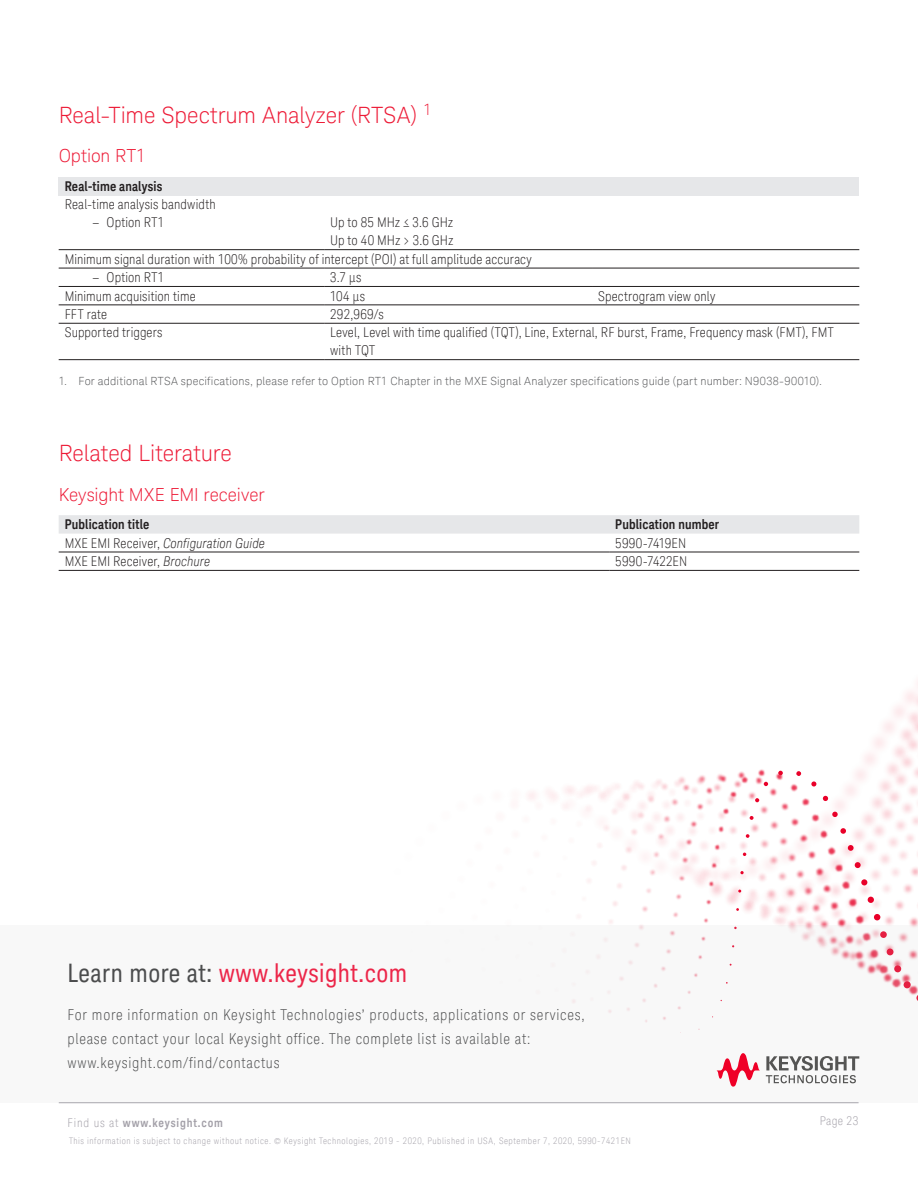
<style>
.page{position:relative;width:918px;height:1188px;background:#fff}
.page>*{position:absolute;margin:0;border:0;box-sizing:border-box;transform-origin:0 0}
.t1{font:25.5px "Keysight Sans Condensed";letter-spacing:.02em;color:#ec2649}
.K_Heading_1{font:300 22.5px "Keysight Sans";letter-spacing:-.005em;color:#ed1a36}
.K_Heading_2{font:300 18px "Keysight Sans";letter-spacing:-.005em;color:#ed1a36}
.t2{font:300 condensed 15px/24px "Keysight Sans";letter-spacing:.05em;color:#4b4c4d}
.K_Table_Text{font:300 condensed 13.5px/18px "Keysight Sans";letter-spacing:.015em;color:#231f20}
.K_Table_Heading_1{font:700 13.5px "Keysight Sans Condensed";letter-spacing:.01em;color:#231f20}
.K_Table_Text-2{font:italic 300 condensed 13.5px "Keysight Sans";letter-spacing:.005em;color:#231f20}
.t3{font:700 12px "Keysight Sans Condensed";letter-spacing:.07em;color:#a4a1a9}
.t4{font:300 condensed 12px "Keysight Sans";letter-spacing:.03em;color:#a4a1a9}
.t5{font:300 11.25px "Keysight Sans";letter-spacing:.015em;color:#57585a}
.t6{font:300 condensed 9px "Keysight Sans";letter-spacing:.06em;color:#a4a1a9}
.s1{font-stretch:normal}
.s2{font-style:normal}
.s3{font-style:italic}
.s4{color:#4b4c4d}
.s5{font-family:"Keysight Sans";font-weight:300;font-stretch:condensed}
</style>
<div class="page">
<img style="left:212px;top:551px;width:706px;height:375px">
<svg style="left:740px;top:871px;width:4px;height:3px"></svg>
<svg style="left:743px;top:852px;width:3px;height:4px"></svg>
<svg style="left:746px;top:834px;width:4px;height:4px"></svg>
<svg style="left:750px;top:816px;width:4px;height:4px"></svg>
<svg style="left:755px;top:798px;width:4px;height:4px"></svg>
<svg style="left:764px;top:782px;width:4px;height:4px"></svg>
<svg style="left:778px;top:771px;width:5px;height:4px"></svg>
<svg style="left:796px;top:771px;width:5px;height:5px"></svg>
<svg style="left:811px;top:781px;width:6px;height:6px"></svg>
<svg style="left:823px;top:796px;width:5px;height:5px"></svg>
<svg style="left:832px;top:812px;width:6px;height:5px"></svg>
<svg style="left:840px;top:828px;width:6px;height:6px"></svg>
<svg style="left:848px;top:845px;width:6px;height:6px"></svg>
<svg style="left:855px;top:862px;width:6px;height:6px"></svg>
<svg style="left:861px;top:879px;width:7px;height:7px"></svg>
<div style="left:867px;top:896px;width:7px;height:7px;background:#e90029;border-radius:50%"></div>
<div style="left:874px;top:914px;width:7px;height:7px;background:#e90029;border-radius:50%"></div>
<div style="left:0;top:926px;width:918px;height:177px;background:#f8f8f8"></div>
<svg style="left:766px;top:1056px;width:93px;height:27px"></svg>
<svg style="left:716px;top:1053px;width:44px;height:34px"></svg>
<div style="left:59px;top:177px;width:800px;height:18px;background:#e6e7e9"></div>
<hr style="left:59px;top:359px;width:265px;height:1px;background:#231f20">
<hr style="left:324px;top:359px;width:268px;height:1px;background:#231f20">
<hr style="left:592px;top:359px;width:267px;height:1px;background:#231f20">
<hr style="left:59px;top:323px;width:265px;height:1px;background:#231f20">
<hr style="left:324px;top:323px;width:268px;height:1px;background:#231f20">
<hr style="left:592px;top:323px;width:267px;height:1px;background:#231f20">
<hr style="left:59px;top:249px;width:265px;height:1px;background:#231f20">
<hr style="left:324px;top:249px;width:268px;height:1px;background:#231f20">
<hr style="left:592px;top:249px;width:267px;height:1px;background:#231f20">
<hr style="left:59px;top:268px;width:265px;height:1px;background:#231f20">
<hr style="left:324px;top:268px;width:268px;height:1px;background:#231f20">
<hr style="left:592px;top:268px;width:267px;height:1px;background:#231f20">
<hr style="left:59px;top:286px;width:265px;height:1px;background:#231f20">
<hr style="left:324px;top:286px;width:268px;height:1px;background:#231f20">
<hr style="left:592px;top:286px;width:267px;height:1px;background:#231f20">
<hr style="left:59px;top:304px;width:265px;height:1px;background:#231f20">
<hr style="left:324px;top:304px;width:268px;height:1px;background:#231f20">
<hr style="left:592px;top:304px;width:267px;height:1px;background:#231f20">
<div style="left:59px;top:515px;width:800px;height:19px;background:#e6e7e9"></div>
<hr style="left:59px;top:552px;width:550px;height:1px;background:#231f20">
<hr style="left:609px;top:552px;width:250px;height:1px;background:#231f20">
<hr style="left:59px;top:570px;width:550px;height:1px;background:#231f20">
<hr style="left:609px;top:570px;width:250px;height:1px;background:#231f20">
<p class="K_Heading_1" style="left:59px;top:102px;width:374px">Real-Time Spectrum Analyzer (RTSA) <sup>1</sup></p>
<p class="K_Heading_2" style="left:59px;top:145px;width:89px">Option RT1</p>
<p class="K_Table_Heading_1" style="left:65px;top:178px;width:99px">Real-time analysis</p>
<p class="K_Table_Text" style="left:65px;top:196px;width:153px">Real-time analysis bandwidth</p>
<p class="K_Table_Text" style="left:92px;top:214px;width:74px"><span class="s1">–</span> Option RT1</p>
<p class="K_Table_Text" style="left:330px;top:214px;width:124px">Up to 85 MHz ≤ 3.6 GHz</p>
<p class="K_Table_Text" style="left:330px;top:232px;width:125px">Up to 40 MHz &gt; 3.6 GHz</p>
<p class="K_Table_Text" style="left:65px;top:250px;width:469px">Minimum signal duration with 100% probability of intercept (POI) at full amplitude accuracy</p>
<p class="K_Table_Text" style="left:92px;top:268px;width:74px"><span class="s1">–</span> Option RT1</p>
<p class="K_Table_Text" style="left:330px;top:268px;width:33px">3.7 μs</p>
<p class="K_Table_Text" style="left:65px;top:287px;width:133px">Minimum acquisition time</p>
<p class="K_Table_Text" style="left:330px;top:287px;width:36px">104 μs</p>
<p class="K_Table_Text" style="left:598px;top:287px;width:119px">Spectrogram view only</p>
<p class="K_Table_Text" style="left:65px;top:305px;width:44px">FFT rate</p>
<p class="K_Table_Text" style="left:330px;top:305px;width:55px">292,969/s</p>
<p class="K_Table_Text" style="left:65px;top:324px;width:99px">Supported triggers</p>
<p class="K_Table_Text" style="left:330px;top:324px;width:505px">Level, Level with time qualified (TQT), Line, External, RF burst, Frame, Frequency mask (FMT), FMT with TQT</p>
<p class="t5" style="left:59px;top:375px;width:765px">1. For additional RTSA specifications, please refer to Option RT1 Chapter in the MXE Signal Analyzer specifications guide (part number: N9038-90010).</p>
<p class="K_Heading_1" style="left:59px;top:440px;width:175px">Related Literature</p>
<p class="K_Heading_2" style="left:59px;top:484px;width:207px">Keysight MXE EMI receiver</p>
<p class="K_Table_Heading_1" style="left:65px;top:516px;width:86px">Publication title</p>
<p class="K_Table_Heading_1" style="left:615px;top:516px;width:105px">Publication number</p>
<p class="K_Table_Text-2" style="left:65px;top:535px;width:202px"><span class="s2">MXE EMI Receiver,</span> Configuration Guide</p>
<p class="K_Table_Text" style="left:615px;top:534px;width:73px">5990-7419EN</p>
<p class="K_Table_Text" style="left:65px;top:552px;width:147px">MXE EMI Receiver, <span class="s3">Brochure</span></p>
<p class="K_Table_Text" style="left:615px;top:552px;width:74px">5990-7422EN</p>
<h1 class="t1" style="left:68px;top:958px;width:341px"><span class="s4">Learn more at:</span> www.keysight.com</h1>
<p class="t2" style="left:68px;top:1003px;width:519px">For more information on Keysight Technologies’ products, applications or services, please contact your local Keysight office. The complete list is available at: www.keysight.com/find/contactus</p>
<p class="t3" style="left:68px;top:1116px;width:157px"><span class="s5">Find us at</span> www.keysight.com</p>
<p class="t4" style="left:820px;top:1114px;width:40px">Page 23</p>
<p class="t6" style="left:69px;top:1136px;width:563px">This information is subject to change without notice. © Keysight Technologies, 2019 - 2020, Published in USA, September 7, 2020, 5990-7421EN</p>
</div>
